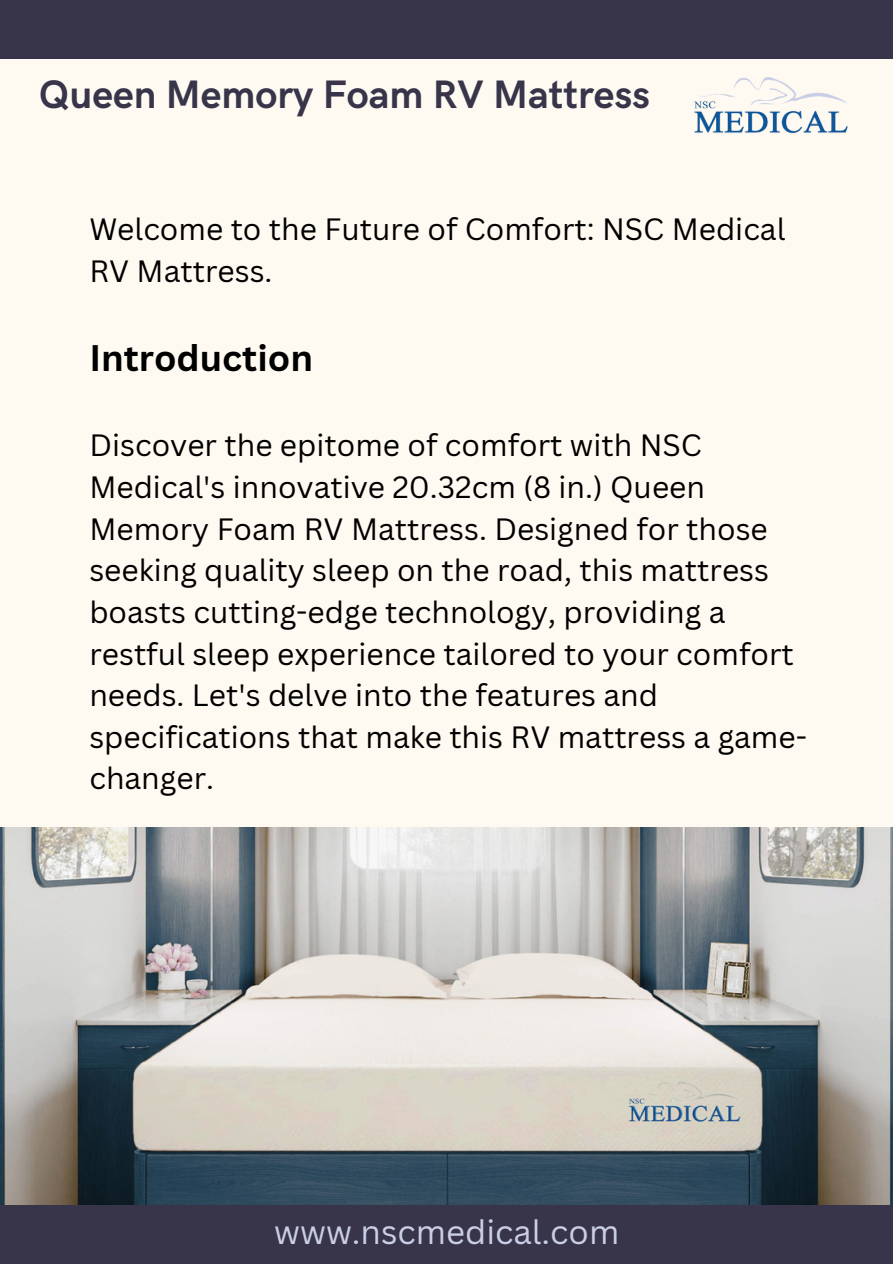
<style>
.page{position:relative;width:893px;height:1264px;background:#fff}
.page>*{position:absolute;margin:0;border:0;box-sizing:border-box;transform-origin:0 0}
.t1{font:700 39.75px "HK Grotesk";color:#38354a}
.t2{font:700 36px "Canva Sans";color:#000}
.t3{font:33px "Canva Sans";color:#cacee7}
.t4{font:30px/41.7px "Canva Sans";color:#000}
</style>
<div class="page">
<div style="left:0;top:0;width:892px;height:1263px;background:#fffaf1"></div>
<div style="left:0;top:0;width:892px;height:59px;background:#38354a"></div>
<div style="left:0;top:1204px;width:892px;height:59px;background:#38354a"></div>
<img style="left:694px;top:77px;width:154px;height:57px">
<img style="left:0;top:827px;width:892px;height:377px">
<p class="t1" style="left:39px;top:72px;width:612px">Queen Memory Foam RV Mattress</p>
<h1 class="t4" style="left:89px;top:208px;width:697px">Welcome to the Future of Comfort: NSC Medical<br>RV Mattress.</h1>
<p class="t2" style="left:89px;top:332px;width:225px">Introduction</p>
<p class="t4" style="left:89px;top:424px;width:719px">Discover the epitome of comfort with NSC Medical's innovative 20.32cm (8 in.) Queen Memory Foam RV Mattress. Designed for those seeking quality sleep on the road, this mattress boasts cutting-edge technology, providing a restful sleep experience tailored to your comfort needs. Let's delve into the features and specifications that make this RV mattress a game&shy;changer.</p>
<h1 class="t3" style="left:274px;top:1208px;width:346px">www.nscmedical.com</h1>
</div>
